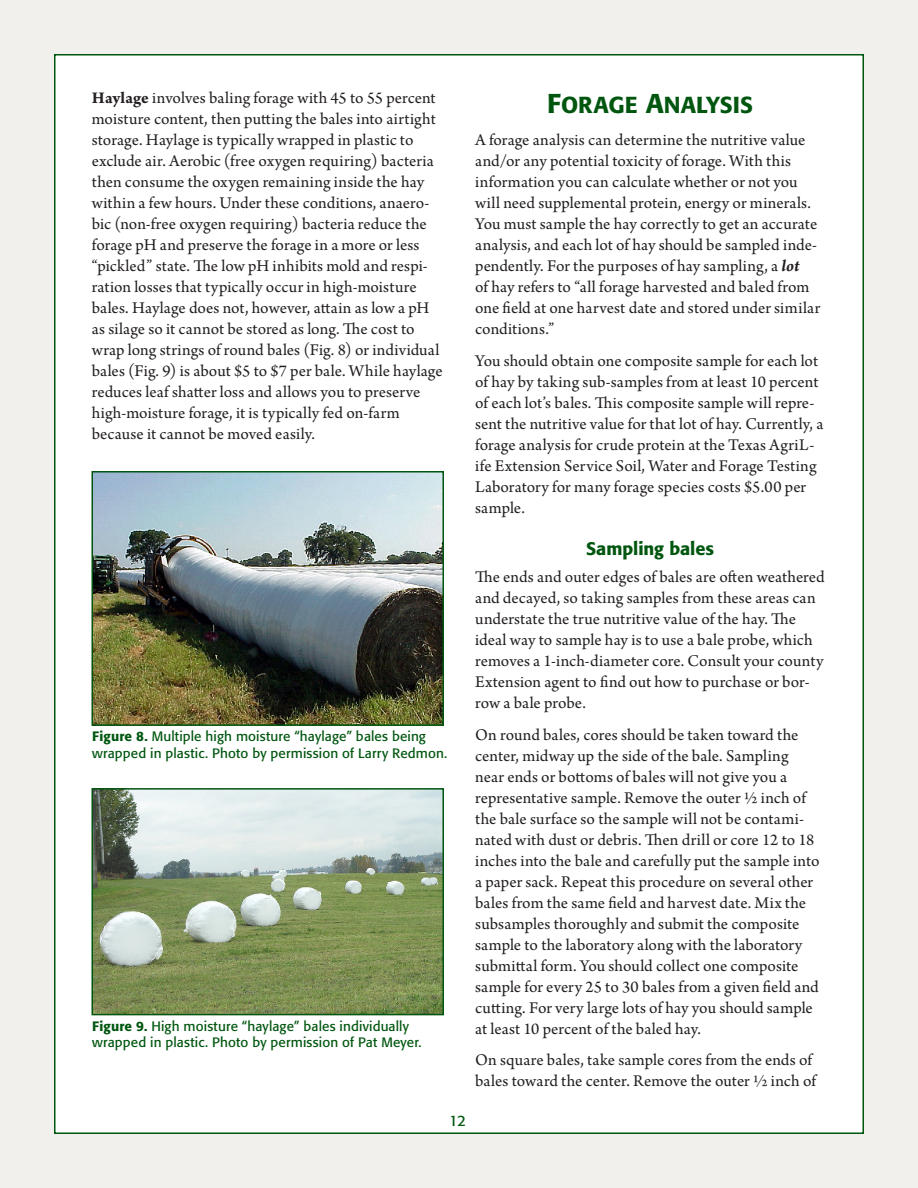
<style>
.page{position:relative;width:918px;height:1188px;background:#f2f0ec}
.page>*{position:absolute;margin:0;border:0;box-sizing:border-box;transform-origin:0 0}
.heading1{font:22.95px "Formata Medium SC850";letter-spacing:.005em;color:#00560f}
.heading2{font:500 18px "Formata";letter-spacing:-.005em;color:#00560f}
.body_text{font:17.25px/21px "Arno Pro";letter-spacing:.005em;color:#231f20}
.t1{font:15px "Formata";color:#00560f}
.captions{font:13.5px/16.5px "Formata";letter-spacing:.01em;color:#00560f}
.s1{font-weight:700}
.s2{font-size:27px}
.s3{font-weight:700;font-style:italic}
.s4{font-weight:500}
</style>
<div class="page">
<div style="left:54px;top:54px;width:810px;height:1080px;background:#fff;border:2px solid #00560f"></div>
<img style="left:95px;top:474px;width:346px;height:249px">
<div style="left:92px;top:471px;width:352px;height:255px;border:2px solid #00560f"></div>
<img style="left:95px;top:791px;width:346px;height:221px">
<div style="left:92px;top:788px;width:352px;height:227px;border:2px solid #00560f"></div>
<p class="body_text" style="left:92px;top:89px;width:352px"><span class="s1">Haylage</span> involves baling forage with 45 to 55 percent moisture content, then putting the bales into airtight storage. Haylage is typically wrapped in plastic to exclude air. Aerobic (free oxygen requiring) bacteria then consume the oxygen remaining inside the hay within a few hours. Under these conditions, anaero&shy;bic (non-free oxygen requiring) bacteria reduce the forage pH and preserve the forage in a more or less “pickled” state. The low pH inhibits mold and respi&shy;ration losses that typically occur in high-moisture bales. Haylage does not, however, attain as low a pH as silage so it cannot be stored as long. The cost to wrap long strings of round bales (Fig. 8) or individual bales (Fig. 9) is about $5 to $7 per bale. While haylage reduces leaf shatter loss and allows you to preserve high-moisture forage, it is typically fed on-farm because it cannot be moved easily.</p>
<p class="heading1" style="left:547px;top:91px;width:206px"><span class="s2">F</span>ORAGE <span class="s2">A</span>NALYSIS</p>
<p class="body_text" style="left:475px;top:130px;width:347px">A forage analysis can determine the nutritive value and/or any potential toxicity of forage. With this information you can calculate whether or not you will need supplemental protein, energy or minerals.<br>You must sample the hay correctly to get an accurate analysis, and each lot of hay should be sampled inde&shy;pendently. For the purposes of hay sampling, a <span class="s3">lot<br></span>of hay refers to “all forage harvested and baled from one field at one harvest date and stored under similar conditions.”</p>
<p class="body_text" style="left:475px;top:351px;width:350px">You should obtain one composite sample for each lot of hay by taking sub-samples from at least 10 percent of each lot’s bales. This composite sample will repre&shy;sent the nutritive value for that lot of hay. Currently, a forage analysis for crude protein at the Texas AgriL&shy;ife Extension Service Soil, Water and Forage Testing Laboratory for many forage species costs $5.00 per sample.</p>
<p class="heading2" style="left:586px;top:538px;width:130px">Sampling bales</p>
<p class="body_text" style="left:475px;top:567px;width:351px">The ends and outer edges of bales are often weathered and decayed, so taking samples from these areas can understate the true nutritive value of the hay. The ideal way to sample hay is to use a bale probe, which removes a 1-inch-diameter core. Consult your county Extension agent to find out how to purchase or bor&shy;row a bale probe.</p>
<p class="body_text" style="left:475px;top:725px;width:346px">On round bales, cores should be taken toward the center, midway up the side of the bale. Sampling near ends or bottoms of bales will not give you a representative sample. Remove the outer ½ inch of the bale surface so the sample will not be contami&shy;nated with dust or debris. Then drill or core 12 to 18 inches into the bale and carefully put the sample into a paper sack. Repeat this procedure on several other bales from the same field and harvest date. Mix the subsamples thoroughly and submit the composite sample to the laboratory along with the laboratory submittal form. You should collect one composite sample for every 25 to 30 bales from a given field and cutting. For very large lots of hay you should sample at least 10 percent of the baled hay.</p>
<p class="body_text" style="left:475px;top:1051px;width:342px">On square bales, take sample cores from the ends of bales toward the center. Remove the outer 1/2 inch of</p>
<p class="captions" style="left:92px;top:728px;width:357px"><span class="s4">Figure 8.</span> Multiple high moisture “haylage” bales being wrapped in plastic. Photo by permission of Larry Redmon.</p>
<p class="captions" style="left:92px;top:1018px;width:331px"><span class="s4">Figure 9.</span> High moisture “haylage” bales individually wrapped in plastic. Photo by permission of Pat Meyer.</p>
<p class="t1" style="left:449px;top:1112px;width:18px">12</p>
</div>
